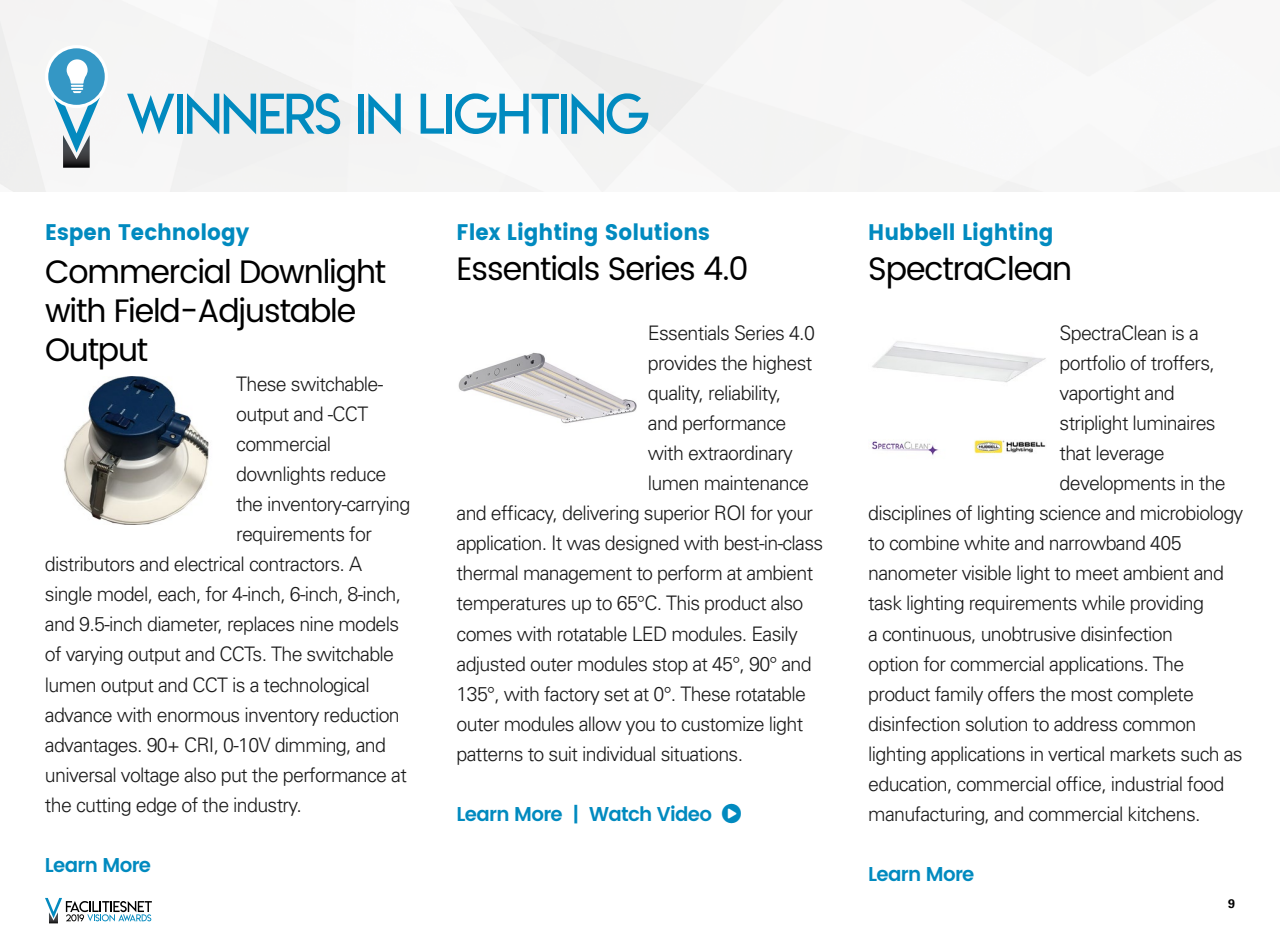
<style>
.page{position:relative;width:1280px;height:936px;background:#fff}
.page>*{position:absolute;margin:0;border:0;box-sizing:border-box;transform-origin:0 0}
.t1{font:55px "Lemon Milklight";letter-spacing:-.02em;color:#018abf}
.t2{font:32.5px/39px "Poppins";letter-spacing:-.035em;color:#000}
.t3{font:22.5px "Poppins";color:#018abf;scale:.94 1}
.t4{font:300 20px "Univers";letter-spacing:-.035em;color:#1a1a1a}
.t5{font:600 20px "Poppins";letter-spacing:-.035em;color:#018abf}
.t6{font:700 12.5px "Univers";color:#000}
</style>
<div class="page">
<svg style="left:45px;top:897px;width:107px;height:26px"></svg>
<img style="left:64px;top:376px;width:145px;height:148px">
<img style="left:458px;top:352px;width:179px;height:72px">
<img style="left:872px;top:341px;width:174px;height:115px">
<svg style="left:48px;top:47px;width:58px;height:59px"></svg>
<svg style="left:51px;top:59px;width:51px;height:109px"></svg>
<div style="left:45px;top:45px;width:63px;height:63px;border:3px solid #fff;border-radius:50%"></div>
<h1 class="t1" style="left:126px;top:80px;width:525px">WINNERS IN LIGHTING</h1>
<p class="t3" style="left:45px;top:219px;width:219px">Espen Technology</p>
<h2 class="t2" style="left:45px;top:253px;width:343px">Commercial Downlight with Field-Adjustable<br>Output</h2>
<p class="t4" style="left:236px;top:372px;width:148px">These switchable-</p>
<p class="t4" style="left:236px;top:402px;width:134px">output and -CCT</p>
<p class="t4" style="left:236px;top:432px;width:97px">commercial</p>
<p class="t4" style="left:236px;top:462px;width:152px">downlights reduce</p>
<p class="t4" style="left:236px;top:492px;width:176px">the inventory-carrying</p>
<p class="t4" style="left:236px;top:522px;width:137px">requirements for</p>
<p class="t4" style="left:45px;top:552px;width:319px">distributors and electrical contractors. A</p>
<p class="t4" style="left:45px;top:582px;width:358px">single model, each, for 4-inch, 6-inch, 8-inch,</p>
<p class="t4" style="left:45px;top:612px;width:356px">and 9.5-inch diameter, replaces nine models</p>
<p class="t4" style="left:45px;top:642px;width:351px">of varying output and CCTs. The switchable</p>
<p class="t4" style="left:45px;top:672px;width:326px">lumen output and CCT is a technological</p>
<p class="t4" style="left:45px;top:702px;width:356px">advance with enormous inventory reduction</p>
<p class="t4" style="left:45px;top:732px;width:342px">advantages. 90+ CRI, 0-10V dimming, and</p>
<p class="t4" style="left:45px;top:762px;width:363px">universal voltage also put the performance at</p>
<p class="t4" style="left:45px;top:792px;width:258px">the cutting edge of the industry.</p>
<p class="t5" style="left:45px;top:849px;width:108px">Learn More</p>
<p class="t3" style="left:457px;top:219px;width:271px">Flex Lighting Solutions</p>
<h2 class="t2" style="left:457px;top:250px;width:294px">Essentials Series 4.0</h2>
<p class="t4" style="left:648px;top:321px;width:169px">Essentials Series 4.0</p>
<p class="t4" style="left:648px;top:351px;width:166px">provides the highest</p>
<p class="t4" style="left:648px;top:381px;width:135px">quality, reliability,</p>
<p class="t4" style="left:648px;top:411px;width:140px">and performance</p>
<p class="t4" style="left:648px;top:441px;width:147px">with extraordinary</p>
<p class="t4" style="left:648px;top:471px;width:163px">lumen maintenance</p>
<p class="t4" style="left:457px;top:501px;width:358px">and efficacy, delivering superior ROI for your</p>
<p class="t4" style="left:457px;top:531px;width:368px">application. It was designed with best-in-class</p>
<p class="t4" style="left:457px;top:561px;width:358px">thermal management to perform at ambient</p>
<p class="t4" style="left:457px;top:591px;width:348px">temperatures up to 65°C. This product also</p>
<p class="t4" style="left:457px;top:621px;width:343px">comes with rotatable LED modules. Easily</p>
<p class="t4" style="left:457px;top:651px;width:357px">adjusted outer modules stop at 45°, 90° and</p>
<p class="t4" style="left:457px;top:681px;width:351px">135°, with factory set at 0°. These rotatable</p>
<p class="t4" style="left:457px;top:711px;width:348px">outer modules allow you to customize light</p>
<p class="t4" style="left:457px;top:741px;width:288px">patterns to suit individual situations.</p>
<p class="t5" style="left:457px;top:798px;width:257px">Learn More | Watch Video</p>
<p class="t3" style="left:868px;top:219px;width:199px">Hubbell Lighting</p>
<h2 class="t2" style="left:868px;top:250px;width:205px">SpectraClean</h2>
<p class="t4" style="left:1060px;top:321px;width:141px">SpectraClean is a</p>
<p class="t4" style="left:1060px;top:351px;width:157px">portfolio of troffers,</p>
<p class="t4" style="left:1060px;top:381px;width:117px">vaportight and</p>
<p class="t4" style="left:1060px;top:411px;width:158px">striplight luminaires</p>
<p class="t4" style="left:1060px;top:441px;width:107px">that leverage</p>
<p class="t4" style="left:1060px;top:471px;width:168px">developments in the</p>
<p class="t4" style="left:868px;top:501px;width:377px">disciplines of lighting science and microbiology</p>
<p class="t4" style="left:868px;top:531px;width:315px">to combine white and narrowband 405</p>
<p class="t4" style="left:868px;top:561px;width:357px">nanometer visible light to meet ambient and</p>
<p class="t4" style="left:868px;top:591px;width:337px">task lighting requirements while providing</p>
<p class="t4" style="left:868px;top:621px;width:306px">a continuous, unobtrusive disinfection</p>
<p class="t4" style="left:868px;top:651px;width:317px">option for commercial applications. The</p>
<p class="t4" style="left:868px;top:681px;width:327px">product family offers the most complete</p>
<p class="t4" style="left:868px;top:711px;width:329px">disinfection solution to address common</p>
<p class="t4" style="left:868px;top:741px;width:376px">lighting applications in vertical markets such as</p>
<p class="t4" style="left:868px;top:771px;width:358px">education, commercial office, industrial food</p>
<p class="t4" style="left:868px;top:801px;width:334px">manufacturing, and commercial kitchens.</p>
<p class="t5" style="left:868px;top:858px;width:108px">Learn More</p>
<p class="t6" style="left:1228px;top:895px;width:8px">9</p>
</div>
